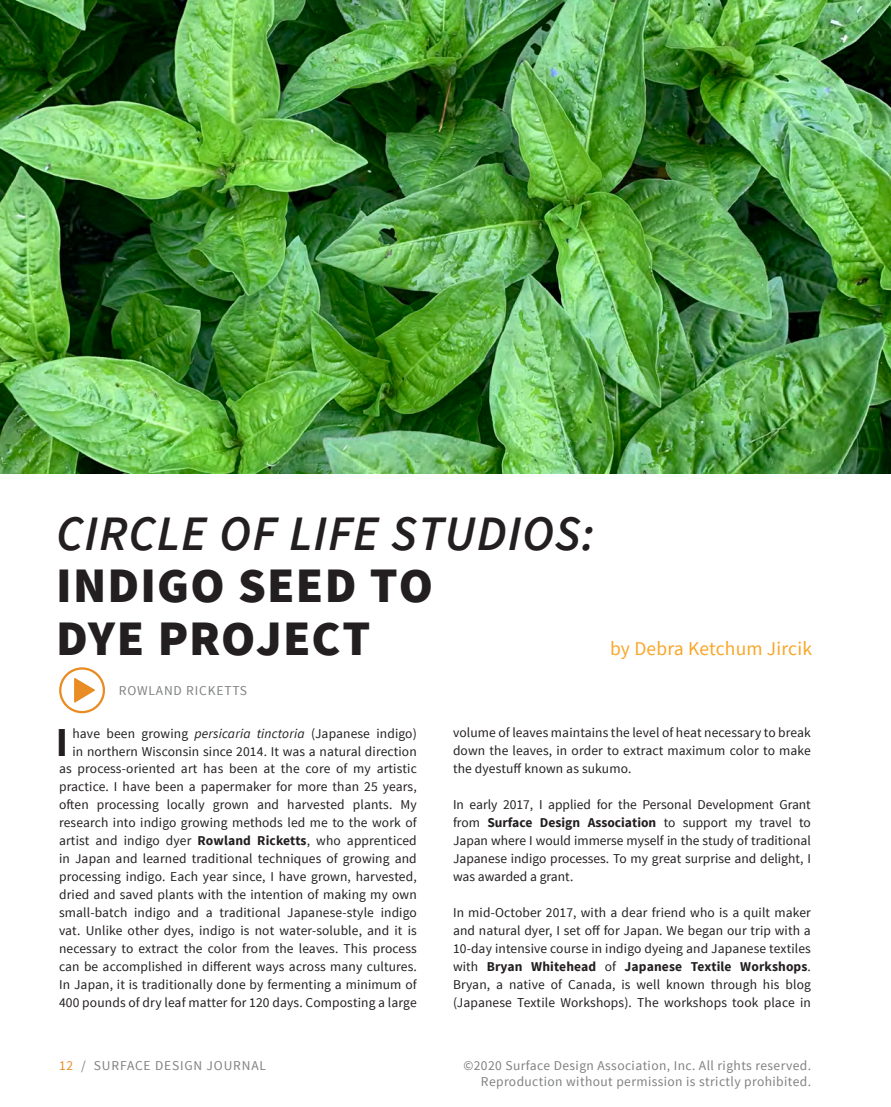
<style>
.page{position:relative;width:891px;height:1107px;background:#fff}
.page>*{position:absolute;margin:0;border:0;box-sizing:border-box;transform-origin:0 0}
.t1{font:900 49.5px/52.5px "Source Sans Pro";letter-spacing:.025em;color:#231f20}
.t2{font:700 41.1px "Source Sans Pro";color:#231f20}
.t3{font:19.5px "Source Sans Pro";letter-spacing:.01em;color:#f9a628}
.t4{font:13.5px/18px "Source Sans Pro";letter-spacing:.01em;color:#231f20;text-align:justify}
.t5{font:13.5px/16.2px "Source Sans Pro";letter-spacing:.03em;color:#808181;text-align:right}
.t6{font:13.5px "Source Sans Pro";letter-spacing:.06em;color:#808181}
.s1{font-weight:600;font-style:italic}
.s2{font-style:italic}
.s3{font-weight:700}
.s4{color:#e98c24}
</style>
<div class="page">
<img style="left:0;top:0;width:891px;height:473px">
<svg style="left:74px;top:678px;width:21px;height:25px"></svg>
<div style="left:59px;top:667px;width:46px;height:46px;border:2px solid #e98c24;border-radius:50%"></div>
<p class="t1" style="left:56px;top:509px;width:540px"><span class="s1">CIRCLE OF LIFE STUDIOS:<br></span>INDIGO SEED TO<br>DYE PROJECT</p>
<p class="t6" style="left:119px;top:682px;width:130px">ROWLAND RICKETTS</p>
<p class="t3" style="left:610px;top:637px;width:204px">by Debra Ketchum Jircik</p>
<p class="t4" style="left:59px;top:724px;width:359px;text-align:right">have been growing <span class="s2">persicaria tinctoria</span> (Japanese indigo) in northern Wisconsin since 2014. It was a natural direction as process-oriented art has been at the core of my artistic practice. I have been a papermaker for more than 25 years, often processing locally grown and harvested plants. My research into indigo growing methods led me to the work of artist and indigo dyer <span class="s3">Rowland Ricketts</span>, who apprenticed in Japan and learned traditional techniques of growing and processing indigo. Each year since, I have grown, harvested, dried and saved plants with the intention of making my own small-batch indigo and a traditional Japanese-style indigo vat. Unlike other dyes, indigo is not water-soluble, and it is necessary to extract the color from the leaves. This process can be accomplished in different ways across many cultures.<br>In Japan, it is traditionally done by fermenting a minimum of 400 pounds of dry leaf matter for 120 days. Composting a large</p>
<p class="t4" style="left:453px;top:724px;width:359px">volume of leaves maintains the level of heat necessary to break down the leaves, in order to extract maximum color to make the dyestuff known as sukumo.</p>
<p class="t2" style="left:56px;top:715px;width:14px">I</p>
<p class="t4" style="left:453px;top:796px;width:359px">In early 2017, I applied for the Personal Development Grant from <span class="s3">Surface Design Association</span> to support my travel to Japan where I would immerse myself in the study of traditional Japanese indigo processes. To my great surprise and delight, I was awarded a grant.</p>
<p class="t4" style="left:453px;top:904px;width:359px">In mid-October 2017, with a dear friend who is a quilt maker and natural dyer, I set off for Japan. We began our trip with a 10-day intensive course in indigo dyeing and Japanese textiles with <span class="s3">Bryan Whitehead</span> of <span class="s3">Japanese Textile Workshops</span>.<br>Bryan, a native of Canada, is well known through his blog (Japanese Textile Workshops). The workshops took place in</p>
<p class="t6" style="left:59px;top:1057px;width:209px"><span class="s4">12</span> / SURFACE DESIGN JOURNAL</p>
<p class="t5" style="left:463px;top:1058px;width:349px">©2020 Surface Design Association, Inc. All rights reserved.<br>Reproduction without permission is strictly prohibited.</p>
</div>
